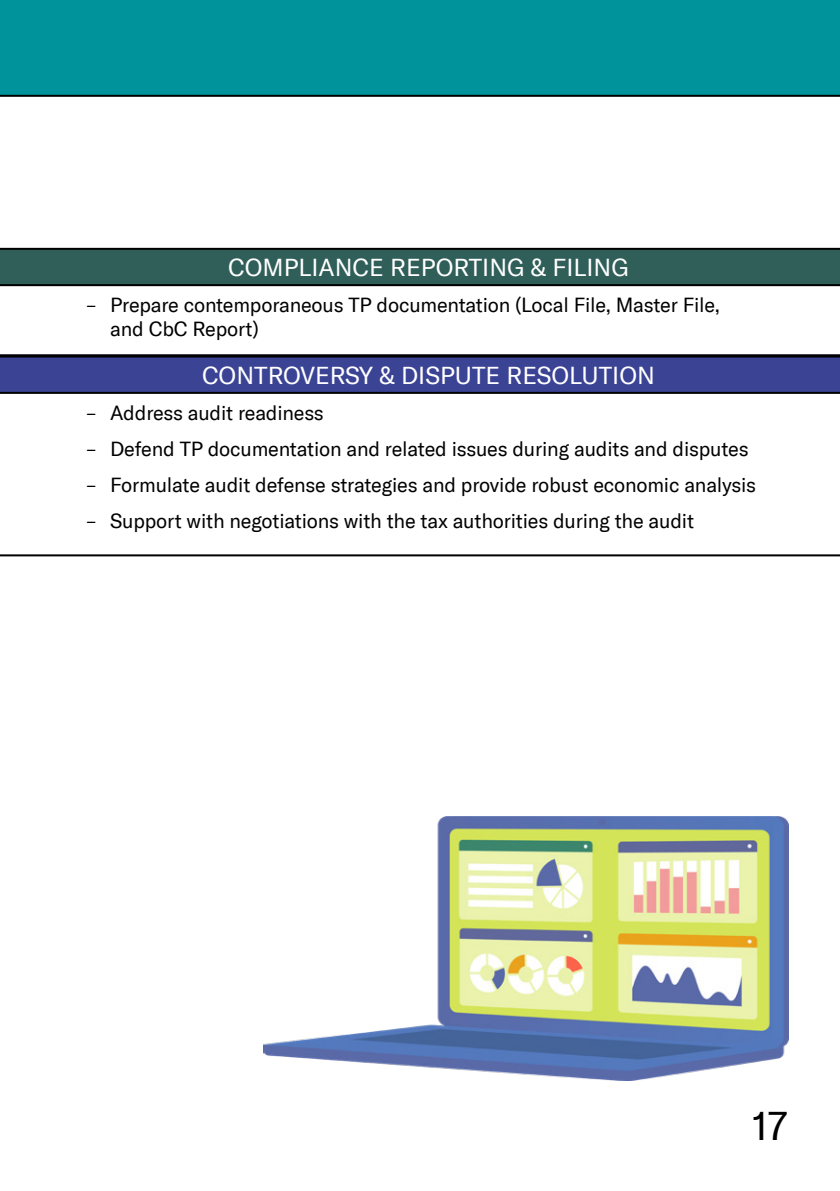
<style>
.page{position:relative;width:840px;height:1191px;background:#fff}
.page>*{position:absolute;margin:0;border:0;box-sizing:border-box;transform-origin:0 0}
.t1{font:40px "GT America";color:#000}
.t2{font:24px "GT America";color:#fff}
.t3{font:20px/24px "GT America";letter-spacing:-.01em;color:#000}
</style>
<div class="page">
<img style="left:264px;top:816px;width:523px;height:264px">
<div style="left:0;top:249px;width:839px;height:36px;background:#305f5a"></div>
<hr style="left:0;top:354px;width:839px;height:2px;background:#000">
<hr style="left:0;top:248px;width:839px;height:2px;background:#000">
<hr style="left:0;top:284px;width:839px;height:2px;background:#000">
<div style="left:0;top:0;width:839px;height:95px;background:#00939b"></div>
<hr style="left:0;top:95px;width:839px;height:2px;background:#000">
<div style="left:0;top:356px;width:839px;height:37px;background:#3b4395"></div>
<hr style="left:0;top:554px;width:839px;height:2px;background:#000">
<hr style="left:0;top:355px;width:839px;height:2px;background:#000">
<hr style="left:0;top:392px;width:839px;height:2px;background:#000">
<p class="t2" style="left:228px;top:253px;width:402px">COMPLIANCE REPORTING &amp; FILING</p>
<p class="t3" style="left:110px;top:293px;width:611px;text-indent:-24px">– Prepare contemporaneous TP documentation (Local File, Master File, and CbC Report)</p>
<p class="t2" style="left:202px;top:361px;width:454px">CONTROVERSY &amp; DISPUTE RESOLUTION</p>
<p class="t3" style="left:86px;top:401px;width:239px">– Address audit readiness</p>
<p class="t3" style="left:86px;top:437px;width:663px">– Defend TP documentation and related issues during audits and disputes</p>
<p class="t3" style="left:86px;top:473px;width:671px">– Formulate audit defense strategies and provide robust economic analysis</p>
<p class="t3" style="left:86px;top:509px;width:609px">– Support with negotiations with the tax authorities during the audit</p>
<h1 class="t1" style="left:751px;top:1102px;width:37px">17</h1>
</div>
